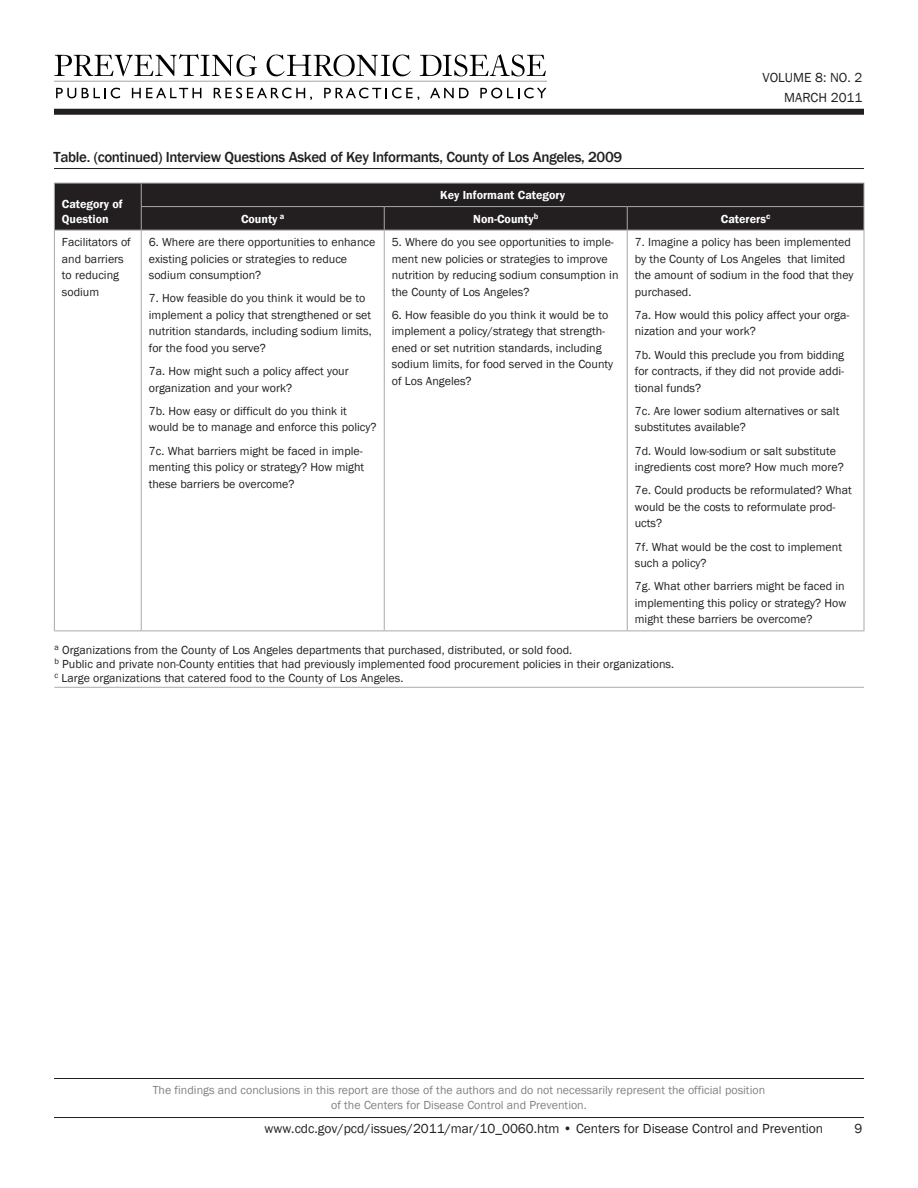
<style>
.page{position:relative;width:918px;height:1188px;background:#fff}
.page>*{position:absolute;margin:0;border:0;box-sizing:border-box;transform-origin:0 0}
.table_header{font:500 15px "Franklin Gothic";letter-spacing:-.025em;color:#231f20}
.t1{font:13.5px/19.5px "Franklin Gothic";color:#231f20;text-align:right}
.table_content__new_i{font:12px/16.5px "Franklin Gothic";color:#231f20}
.t2{font:12px/14.4px "Franklin Gothic";color:#808285;text-align:center}
.table_header_cells{font:600 12px/15px "Franklin Gothic";color:#fff}
</style>
<div class="page">
<svg style="left:54px;top:54px;width:203px;height:22px"></svg>
<svg style="left:267px;top:55px;width:144px;height:21px"></svg>
<svg style="left:420px;top:54px;width:126px;height:22px"></svg>
<svg style="left:56px;top:88px;width:20px;height:10px"></svg>
<svg style="left:82px;top:88px;width:38px;height:10px"></svg>
<svg style="left:132px;top:88px;width:69px;height:10px"></svg>
<svg style="left:214px;top:88px;width:98px;height:12px"></svg>
<svg style="left:324px;top:88px;width:95px;height:12px"></svg>
<svg style="left:430px;top:88px;width:39px;height:10px"></svg>
<svg style="left:480px;top:88px;width:67px;height:10px"></svg>
<hr style="left:54px;top:81px;width:493px;height:1px;background:#b0b0b0">
<div style="left:54px;top:109px;width:810px;height:6px;background:#231f20"></div>
<hr style="left:54px;top:1117px;width:810px;height:1px;background:#231f20">
<hr style="left:54px;top:1078px;width:810px;height:1px;background:#231f20">
<svg style="left:54px;top:183px;width:811px;height:47px;background:#292526"></svg>
<hr style="left:54px;top:230px;width:87px;height:1px;background:#a8a9ad">
<hr style="left:141px;top:230px;width:243px;height:1px;background:#a8a9ad">
<hr style="left:384px;top:230px;width:243px;height:1px;background:#a8a9ad">
<hr style="left:627px;top:230px;width:237px;height:1px;background:#a8a9ad">
<hr style="left:54px;top:230px;width:1px;height:401px;background:#a8a9ad">
<hr style="left:141px;top:230px;width:1px;height:401px;background:#a8a9ad">
<hr style="left:384px;top:230px;width:1px;height:401px;background:#a8a9ad">
<hr style="left:627px;top:230px;width:1px;height:401px;background:#a8a9ad">
<hr style="left:864px;top:230px;width:1px;height:401px;background:#a8a9ad">
<hr style="left:54px;top:631px;width:87px;height:1px;background:#a8a9ad">
<hr style="left:141px;top:631px;width:243px;height:1px;background:#a8a9ad">
<hr style="left:384px;top:631px;width:243px;height:1px;background:#a8a9ad">
<hr style="left:627px;top:631px;width:237px;height:1px;background:#a8a9ad">
<hr style="left:54px;top:687px;width:810px;height:1px;background:#a8a9ad">
<hr style="left:54px;top:168px;width:810px;height:1px;background:#231f20">
<p class="table_header" style="left:54px;top:148px;width:570px">Table. (continued) Interview Questions Asked of Key Informants, County of Los Angeles, 2009</p>
<p class="t1" style="left:763px;top:68px;width:101px">VOLUME 8: NO. 2<br>MARCH 2011</p>
<p class="table_header_cells" style="left:62px;top:196px;width:62px">Category of<br>Question</p>
<p class="table_header_cells" style="left:440px;top:188px;width:126px">Key Informant Category</p>
<p class="table_header_cells" style="left:241px;top:211px;width:45px">County <sup>a</sup></p>
<p class="table_header_cells" style="left:473px;top:211px;width:67px">Non-County<sup>b</sup></p>
<p class="table_header_cells" style="left:721px;top:211px;width:51px">Caterers<sup>c</sup></p>
<p class="table_content__new_i" style="left:62px;top:234px;width:70px">Facilitators of and barriers to reducing sodium</p>
<p class="table_content__new_i" style="left:149px;top:234px;width:228px">6. Where are there opportunities to enhance existing policies or strategies to reduce sodium consumption?</p>
<p class="table_content__new_i" style="left:149px;top:290px;width:224px">7. How feasible do you think it would be to implement a policy that strengthened or set nutrition standards, including sodium limits, for the food you serve?</p>
<p class="table_content__new_i" style="left:149px;top:363px;width:201px">7a. How might such a policy affect your organization and your work?</p>
<p class="table_content__new_i" style="left:149px;top:403px;width:229px">7b. How easy or difficult do you think it would be to manage and enforce this policy?</p>
<p class="table_content__new_i" style="left:149px;top:443px;width:217px">7c. What barriers might be faced in imple&shy;menting this policy or strategy? How might these barriers be overcome?</p>
<p class="table_content__new_i" style="left:635px;top:234px;width:220px">7. Imagine a policy has been implemented by the County of Los Angeles that limited the amount of sodium in the food that they purchased.</p>
<p class="table_content__new_i" style="left:635px;top:307px;width:216px">7a. How would this policy affect your orga&shy;nization and your work?</p>
<p class="table_content__new_i" style="left:635px;top:347px;width:211px;text-align:justify">7b. Would this preclude you from bidding for contracts, if they did not provide addi&shy;tional funds?</p>
<p class="table_content__new_i" style="left:635px;top:403px;width:206px">7c. Are lower sodium alternatives or salt substitutes available?</p>
<p class="table_content__new_i" style="left:635px;top:443px;width:210px">7d. Would low-sodium or salt substitute ingredients cost more? How much more?</p>
<p class="table_content__new_i" style="left:635px;top:482px;width:218px">7e. Could products be reformulated? What would be the costs to reformulate prod&shy;ucts?</p>
<p class="table_content__new_i" style="left:635px;top:539px;width:209px">7f. What would be the cost to implement such a policy?</p>
<p class="table_content__new_i" style="left:635px;top:578px;width:213px">7g. What other barriers might be faced in implementing this policy or strategy? How might these barriers be overcome?</p>
<p class="table_content__new_i" style="left:54px;top:643px;width:621px;line-height:14.2px"><sup>a</sup> Organizations from the County of Los Angeles departments that purchased, distributed, or sold food.<br><sup>b</sup> Public and private non-County entities that had previously implemented food procurement policies in their organizations. <sup>c</sup> Large organizations that catered food to the County of Los Angeles.</p>
<p class="table_content__new_i" style="left:392px;top:234px;width:228px">5. Where do you see opportunities to imple&shy;ment new policies or strategies to improve nutrition by reducing sodium consumption in the County of Los Angeles?</p>
<p class="table_content__new_i" style="left:392px;top:307px;width:223px">6. How feasible do you think it would be to implement a policy/strategy that strength&shy;ened or set nutrition standards, including sodium limits, for food served in the County of Los Angeles?</p>
<p class="t2" style="left:153px;top:1083px;width:614px">The findings and conclusions in this report are those of the authors and do not necessarily represent the official position of the Centers for Disease Control and Prevention.</p>
<p class="t1" style="left:264px;top:1119px;width:560px">www.cdc.gov/pcd/issues/2011/mar/10_0060.htm • Centers for Disease Control and Prevention</p>
</div>
